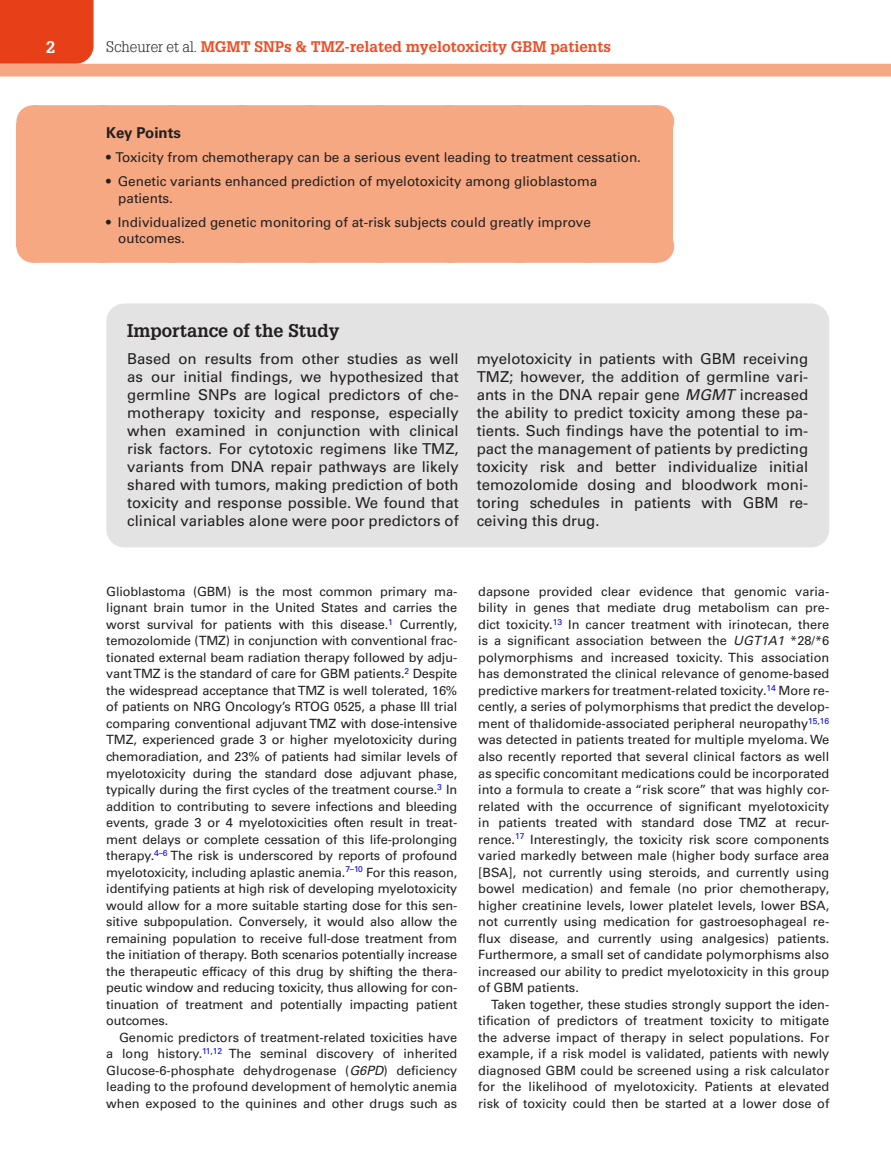
<style>
.page{position:relative;width:891px;height:1175px;background:#fff}
.page>*{position:absolute;margin:0;border:0;box-sizing:border-box;transform-origin:0 0}
.Box_Head{font:700 18px "Glypha LT Std";color:#231f20}
.t1{font:700 16.5px "Glypha LT Std";color:#fff}
.BoxText3{font:15px/18px "Univers LT Std";color:#231f20;text-align:justify}
.t2{font:15px "Glypha LT Std Bold 2";color:#f04b22}
.Keywords_Title{font:700 15px "Univers LT Std";color:#231f20}
.Keywords2{font:13.5px/16.5px "Univers LT Std";color:#231f20}
.Keywords{font:13.5px/16.5px "Univers LT Std";color:#231f20}
.Keywords1{font:13.5px "Univers LT Std";color:#231f20}
.TextInd{font:12.75px/16.5px "Univers LT Std";color:#231f20;text-align:justify}
.Text_First{font:12.75px/16.5px "Univers LT Std";letter-spacing:-.01em;color:#231f20;text-align:justify}
.s1{font-family:"Glypha LT Std";font-weight:300;color:#231f20}
.s2{font-style:italic}
</style>
<div class="page">
<div style="left:0;top:0;width:94px;height:64px;background:#e73f18"></div>
<div style="left:0;top:64px;width:891px;height:12px;background:#f5a882"></div>
<div style="left:16px;top:123px;width:657px;height:34px;background:#f5a882"></div>
<div style="left:33px;top:105px;width:624px;height:33px;background:#f5a882"></div>
<svg style="left:104px;top:105px;width:518px;height:1px"></svg>
<hr style="left:657px;top:105px;width:1px;height:33px;background:#f5a882">
<div style="left:16px;top:139px;width:657px;height:40px;background:#f5a882"></div>
<div style="left:16px;top:163px;width:657px;height:57px;background:#f5a882"></div>
<div style="left:16px;top:203px;width:657px;height:44px;background:#f5a882"></div>
<div style="left:33px;top:230px;width:624px;height:33px;background:#f5a882"></div>
<svg style="left:104px;top:262px;width:518px;height:1px"></svg>
<hr style="left:657px;top:230px;width:1px;height:33px;background:#f5a882">
<div style="left:106px;top:303px;width:723px;height:244px;background:#e3e3e3;border-radius:18px"></div>
<p class="t1" style="left:46px;top:37px;width:11px">2</p>
<p class="t2" style="left:106px;top:37px;width:506px"><span class="s1">Scheurer et al.</span> MGMT SNPs &amp; TMZ-related myelotoxicity GBM patients</p>
<p class="Keywords_Title" style="left:106px;top:124px;width:76px">Key Points</p>
<p class="Keywords1" style="left:106px;top:149px;width:536px">• Toxicity from chemotherapy can be a serious event leading to treatment cessation.</p>
<p class="Keywords" style="left:118px;top:173px;width:481px;text-indent:-12px">• Genetic variants enhanced prediction of myelotoxicity among glioblastoma patients.</p>
<p class="Keywords2" style="left:118px;top:214px;width:474px;text-indent:-12px">• Individualized genetic monitoring of at-risk subjects could greatly improve outcomes.</p>
<p class="Box_Head" style="left:127px;top:320px;width:214px">Importance of the Study</p>
<p class="BoxText3" style="left:127px;top:350px;width:333px">Based on results from other studies as well as our initial findings, we hypothesized that germline SNPs are logical predictors of che&shy;motherapy toxicity and response, especially when examined in conjunction with clinical risk factors. For cytotoxic regimens like TMZ, variants from DNA repair pathways are likely shared with tumors, making prediction of both toxicity and response possible. We found that clinical variables alone were poor predictors of</p>
<p class="BoxText3" style="left:477px;top:350px;width:333px">myelotoxicity in patients with GBM receiving TMZ; however, the addition of germline vari&shy;ants in the DNA repair gene <span class="s2">MGMT</span> increased the ability to predict toxicity among these pa&shy;tients. Such findings have the potential to im&shy;pact the management of patients by predicting toxicity risk and better individualize initial temozolomide dosing and bloodwork moni&shy;toring schedules in patients with GBM re&shy;ceiving this drug.</p>
<p class="Text_First" style="left:106px;top:583px;width:353px">Glioblastoma (GBM) is the most common primary ma&shy;lignant brain tumor in the United States and carries the worst survival for patients with this disease.<sup>1</sup> Currently, temozolomide (TMZ) in conjunction with conventional frac&shy;tionated external beam radiation therapy followed by adju&shy;vant TMZ is the standard of care for GBM patients.<sup>2</sup> Despite the widespread acceptance that TMZ is well tolerated, 16% of patients on NRG Oncology’s RTOG 0525, a phase III trial comparing conventional adjuvant TMZ with dose-intensive TMZ, experienced grade 3 or higher myelotoxicity during chemoradiation, and 23% of patients had similar levels of myelotoxicity during the standard dose adjuvant phase, typically during the first cycles of the treatment course.<sup>3</sup> In addition to contributing to severe infections and bleeding events, grade 3 or 4 myelotoxicities often result in treat&shy;ment delays or complete cessation of this life-prolonging therapy.<sup>4–6</sup> The risk is underscored by reports of profound myelotoxicity, including aplastic anemia.<sup>7–10</sup> For this reason, identifying patients at high risk of developing myelotoxicity would allow for a more suitable starting dose for this sen&shy;sitive subpopulation. Conversely, it would also allow the remaining population to receive full-dose treatment from the initiation of therapy. Both scenarios potentially increase the therapeutic efficacy of this drug by shifting the thera&shy;peutic window and reducing toxicity, thus allowing for con&shy;tinuation of treatment and potentially impacting patient outcomes.</p>
<p class="TextInd" style="left:106px;top:1028px;width:353px;text-indent:13px">Genomic predictors of treatment-related toxicities have a long history.<sup>11</sup><sup>,</sup><sup>12</sup> The seminal discovery of inherited Glucose-6-phosphate dehydrogenase (<span class="s2">G6PD</span>) deficiency leading to the profound development of hemolytic anemia when exposed to the quinines and other drugs such as</p>
<p class="TextInd" style="left:478px;top:583px;width:353px">dapsone provided clear evidence that genomic varia&shy;bility in genes that mediate drug metabolism can pre&shy;dict toxicity.<sup>13</sup> In cancer treatment with irinotecan, there is a significant association between the <span class="s2">UGT1A1</span> *28/*6 polymorphisms and increased toxicity. This association has demonstrated the clinical relevance of genome-based predictive markers for treatment-related toxicity.<sup>14</sup> More re&shy;cently, a series of polymorphisms that predict the develop&shy;ment of thalidomide-associated peripheral neuropathy<sup>15</sup><sup>,</sup><sup>16 </sup>was detected in patients treated for multiple myeloma. We also recently reported that several clinical factors as well as specific concomitant medications could be incorporated into a formula to create a “risk score” that was highly cor&shy;related with the occurrence of significant myelotoxicity in patients treated with standard dose TMZ at recur&shy;rence.<sup>17</sup> Interestingly, the toxicity risk score components varied markedly between male (higher body surface area [BSA], not currently using steroids, and currently using bowel medication) and female (no prior chemotherapy, higher creatinine levels, lower platelet levels, lower BSA, not currently using medication for gastroesophageal re&shy;flux disease, and currently using analgesics) patients.<br>Furthermore, a small set of candidate polymorphisms also increased our ability to predict myelotoxicity in this group of GBM patients.</p>
<p class="TextInd" style="left:478px;top:995px;width:353px;text-indent:13px">Taken together, these studies strongly support the iden&shy;tification of predictors of treatment toxicity to mitigate the adverse impact of therapy in select populations. For example, if a risk model is validated, patients with newly diagnosed GBM could be screened using a risk calculator for the likelihood of myelotoxicity. Patients at elevated risk of toxicity could then be started at a lower dose of</p>
</div>
